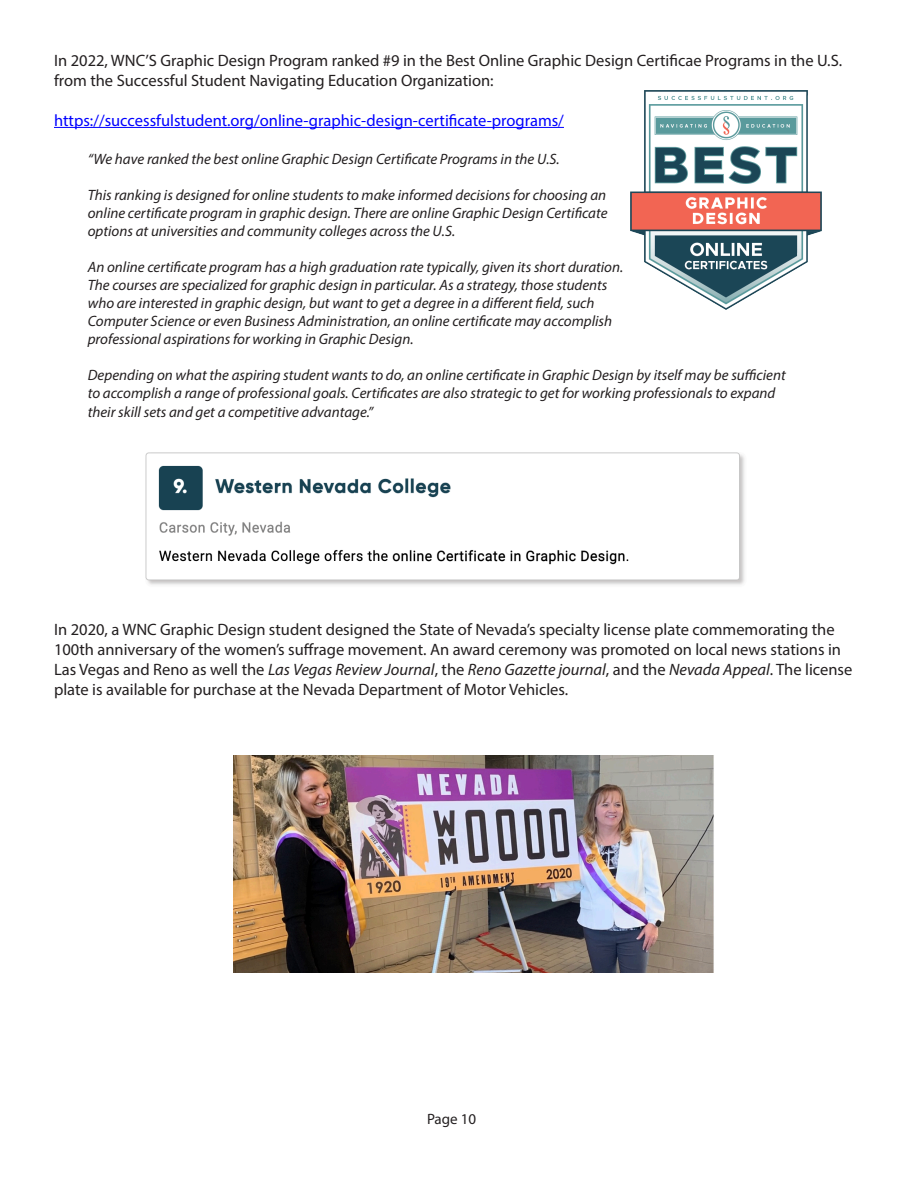
<style>
.page{position:relative;width:918px;height:1188px;background:#fff}
.page>*{position:absolute;margin:0;border:0;box-sizing:border-box;transform-origin:0 0}
.t1{font:16.5px/19.8px "Myriad Pro";color:#231f20}
.t2{font:16.5px "Myriad Pro";color:#00f}
.t3{font:italic 15px/18px "Myriad Pro";color:#231f20}
.t4{font:15px "Myriad Pro";color:#231f20}
.s1{font-style:italic}
</style>
<div class="page">
<hr style="left:54px;top:127px;width:510px;height:1px;background:#00f">
<img style="left:233px;top:755px;width:481px;height:218px">
<img style="left:631px;top:90px;width:191px;height:220px">
<img style="left:145px;top:452px;width:600px;height:133px">
<p class="t1" style="left:54px;top:51px;width:790px">In 2022, WNC’S Graphic Design Program ranked #9 in the Best Online Graphic Design Certificae Programs in the U.S. from the Successful Student Navigating Education Organization:</p>
<p class="t2" style="left:54px;top:110px;width:511px">https://successfulstudent.org/online-graphic-design-certificate-programs/</p>
<p class="t3" style="left:88px;top:149px;width:473px">“We have ranked the best online Graphic Design Certificate Programs in the U.S.</p>
<p class="t3" style="left:88px;top:185px;width:521px;text-align:justify">This ranking is designed for online students to make informed decisions for choosing an online certificate program in graphic design. There are online Graphic Design Certificate options at universities and community colleges across the U.S.</p>
<p class="t3" style="left:88px;top:257px;width:537px">An online certificate program has a high graduation rate typically, given its short duration.<br>The courses are specialized for graphic design in particular. As a strategy, those students who are interested in graphic design, but want to get a degree in a different field, such Computer Science or even Business Administration, an online certificate may accomplish professional aspirations for working in Graphic Design.</p>
<p class="t3" style="left:88px;top:365px;width:700px">Depending on what the aspiring student wants to do, an online certificate in Graphic Design by itself may be sufficient to accomplish a range of professional goals. Certificates are also strategic to get for working professionals to expand</p>
<p class="t3" style="left:88px;top:403px;width:287px">their skill sets and get a competitive advantage.”</p>
<p class="t1" style="left:54px;top:619px;width:800px">In 2020, a WNC Graphic Design student designed the State of Nevada’s specialty license plate commemorating the 100th anniversary of the women’s suffrage movement. An award ceremony was promoted on local news stations in Las Vegas and Reno as well the <span class="s1">Las Vegas Review Journal</span>, the <span class="s1">Reno Gazette journal</span>, and the <span class="s1">Nevada Appeal</span>. The license plate is available for purchase at the Nevada Department of Motor Vehicles.</p>
<p class="t4" style="left:427px;top:1109px;width:51px">Page 10</p>
</div>
